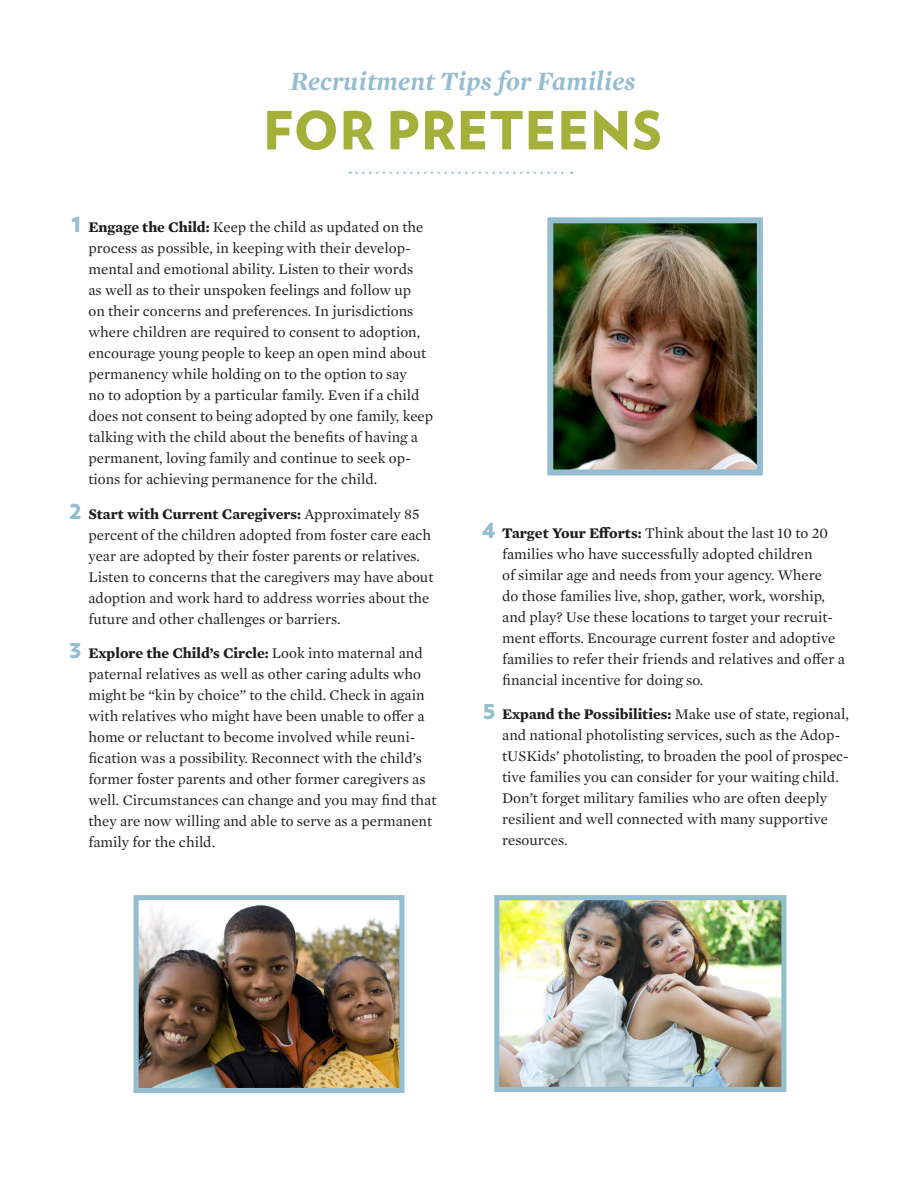
<style>
.page{position:relative;width:918px;height:1188px;background:#fff}
.page>*{position:absolute;margin:0;border:0;box-sizing:border-box;transform-origin:0 0}
.t1{font:900 52.5px "Verlag";letter-spacing:.01em;color:#a3b13b}
.t2{font:italic 700 27px "Mercury Display";letter-spacing:.01em;color:#94bdcf}
.t3{font:15px/21px "Mercury Text G1";color:#1d1e1d}
.s1{font-family:"Verlag";font-weight:900;font-size:25.5px;color:#94bdcf}
.s2{font-weight:700}
</style>
<div class="page">
<svg style="left:350px;top:172px;width:222px;height:2px"></svg>
<img style="left:140px;top:904px;width:259px;height:183px">
<div style="left:134px;top:895px;width:271px;height:198px;border:5px solid #94bdcf"></div>
<img style="left:554px;top:224px;width:202px;height:245px">
<div style="left:547px;top:217px;width:216px;height:259px;border:6px solid #94bdcf"></div>
<img style="left:500px;top:901px;width:280px;height:185px">
<div style="left:494px;top:895px;width:292px;height:197px;border:5px solid #94bdcf"></div>
<p class="t2" style="left:290px;top:62px;width:347px">Recruitment Tips for Families</p>
<p class="t1" style="left:263px;top:87px;width:400px">FOR PRETEENS</p>
<p class="t3" style="left:88px;top:216px;width:346px;text-indent:-17px"><span class="s1">1</span> <span class="s2">Engage the Child:</span> Keep the child as updated on the process as possible, in keeping with their develop&shy;mental and emotional ability. Listen to their words<br>as well as to their unspoken feelings and follow up<br>on their concerns and preferences. In jurisdictions where children are required to consent to adoption, encourage young people to keep an open mind about permanency while holding on to the option to say<br>no to adoption by a particular family. Even if a child does not consent to being adopted by one family, keep talking with the child about the benefits of having a permanent, loving family and continue to seek op&shy;tions for achieving permanence for the child.</p>
<p class="t3" style="left:88px;top:503px;width:346px;text-indent:-19px"><span class="s1">2</span> <span class="s2">Start with Current Caregivers:</span> Approximately 85 percent of the children adopted from foster care each year are adopted by their foster parents or relatives.<br>Listen to concerns that the caregivers may have about adoption and work hard to address worries about the future and other challenges or barriers.</p>
<p class="t3" style="left:88px;top:642px;width:350px;text-indent:-19px"><span class="s1">3</span> <span class="s2">Explore the Child’s Circle:</span> Look into maternal and paternal relatives as well as other caring adults who might be “kin by choice” to the child. Check in again with relatives who might have been unable to offer a home or reluctant to become involved while reuni&shy;fication was a possibility. Reconnect with the child’s former foster parents and other former caregivers as well. Circumstances can change and you may find that they are now willing and able to serve as a permanent family for the child.</p>
<p class="t3" style="left:502px;top:521px;width:344px;text-indent:-20px"><span class="s1">4</span> <span class="s2">Target Your Efforts:</span> Think about the last 10 to 20 families who have successfully adopted children<br>of similar age and needs from your agency. Where<br>do those families live, shop, gather, work, worship, and play? Use these locations to target your recruit&shy;ment efforts. Encourage current foster and adoptive families to refer their friends and relatives and offer a financial incentive for doing so.</p>
<p class="t3" style="left:502px;top:703px;width:348px;text-indent:-20px"><span class="s1">5</span> <span class="s2">Expand the Possibilities:</span> Make use of state, regional, and national photolisting services, such as the Adop&shy;tUSKids’ photolisting, to broaden the pool of prospec&shy;tive families you can consider for your waiting child.<br>Don’t forget military families who are often deeply resilient and well connected with many supportive resources.</p>
</div>
